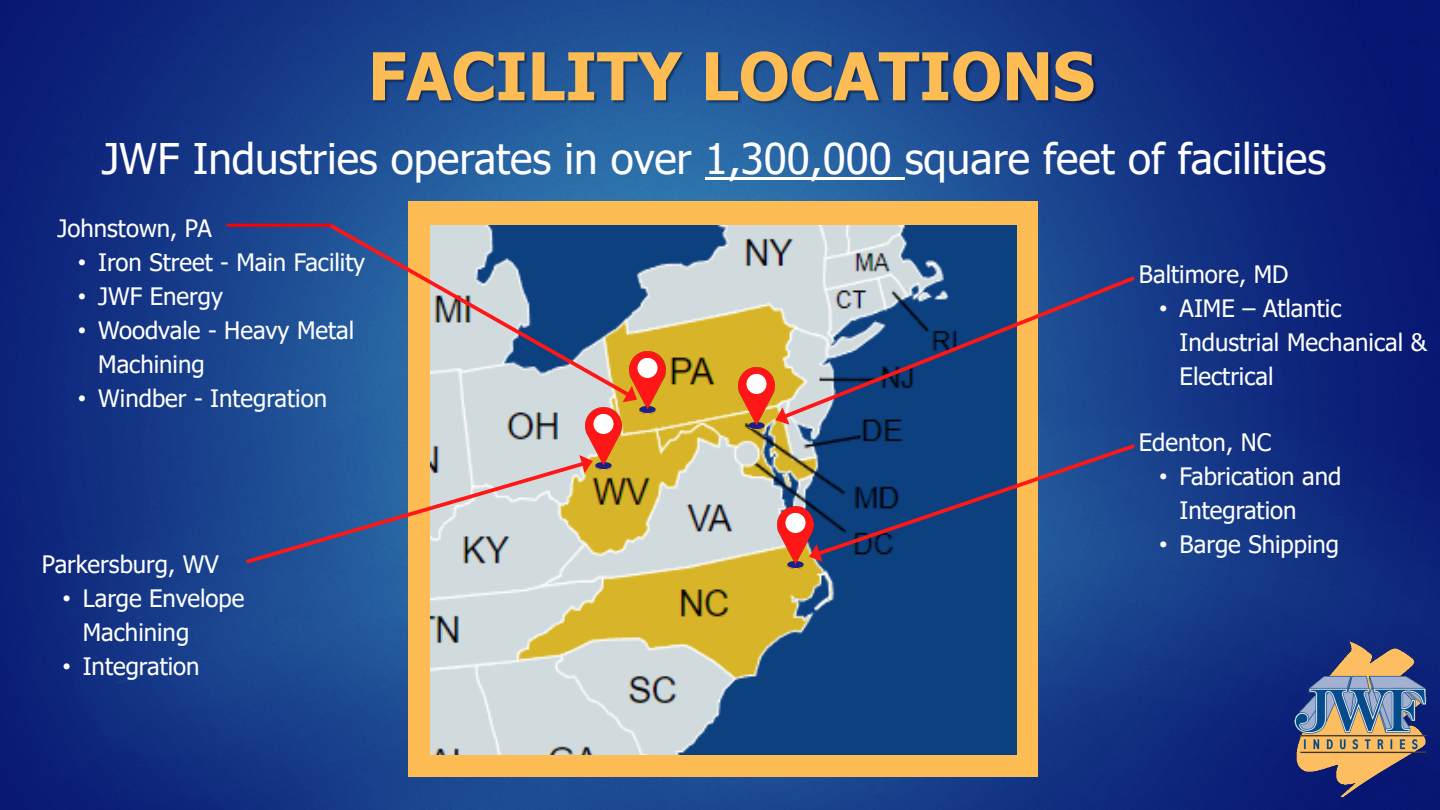
<style>
.page{position:relative;width:1440px;height:810px;background:#fff}
.page>*{position:absolute;margin:0;border:0;box-sizing:border-box;transform-origin:0 0}
.t1{font:700 66px "Tahoma";color:#febd54}
.t2{font:42.2px "Tahoma";color:#fff}
.t3{font:24px/34px "Tahoma";color:#fff}
.s1{font-family:"Arial"}
</style>
<div class="page">
<img style="left:0;top:0;width:1440px;height:810px">
<img style="left:328px;top:14px;width:811px;height:144px">
<div style="left:408px;top:201px;width:630px;height:576px;background:#febd54"></div>
<img style="left:430px;top:225px;width:586px;height:529px">
<svg style="left:325px;top:220px;width:309px;height:180px;background:#71869c"></svg>
<svg style="left:623px;top:386px;width:6px;height:16px"></svg>
<svg style="left:243px;top:455px;width:350px;height:111px;background:#8493a7"></svg>
<svg style="left:779px;top:274px;width:359px;height:148px;background:#51698f"></svg>
<svg style="left:776px;top:407px;width:13px;height:18px"></svg>
<svg style="left:809px;top:442px;width:329px;height:120px;background:#284a7d"></svg>
<img style="left:629px;top:351px;width:37px;height:62px">
<img style="left:585px;top:408px;width:37px;height:62px">
<img style="left:738px;top:368px;width:37px;height:62px">
<img style="left:777px;top:507px;width:37px;height:62px">
<hr style="left:705px;top:178px;width:200px;height:2px;background:#fff">
<hr style="left:228px;top:224px;width:102px;height:3px;background:#f00">
<img style="left:1280px;top:631px;width:160px;height:176px">
<p class="t1" style="left:368px;top:30px;width:728px">FACILITY LOCATIONS</p>
<p class="t2" style="left:102px;top:131px;width:1226px">JWF Industries operates in over 1,300,000 square feet of facilities</p>
<p class="t3" style="left:57px;top:212px;width:156px">Johnstown, PA</p>
<p class="t3" style="left:78px;top:246px;width:289px"><span class="s1">•</span> Iron Street - Main Facility</p>
<p class="t3" style="left:78px;top:280px;width:147px"><span class="s1">•</span> JWF Energy</p>
<p class="t3" style="left:98px;top:314px;width:258px;text-indent:-20px"><span class="s1">•</span> Woodvale - Heavy Metal<br>Machining</p>
<p class="t3" style="left:78px;top:382px;width:251px"><span class="s1">•</span> Windber - Integration</p>
<p class="t3" style="left:42px;top:548px;width:178px">Parkersburg, WV</p>
<p class="t3" style="left:83px;top:582px;width:163px;text-indent:-20px"><span class="s1">•</span> Large Envelope<br>Machining</p>
<p class="t3" style="left:62px;top:650px;width:139px"><span class="s1">•</span> Integration</p>
<p class="t3" style="left:1139px;top:259px;width:151px">Baltimore, MD</p>
<p class="t3" style="left:1180px;top:293px;width:249px;text-indent:-20px"><span class="s1">•</span> AIME – Atlantic<br>Industrial Mechanical &amp;<br>Electrical</p>
<p class="t3" style="left:1139px;top:427px;width:134px">Edenton, NC</p>
<p class="t3" style="left:1180px;top:461px;width:163px;text-indent:-20px"><span class="s1">•</span> Fabrication and<br>Integration</p>
<p class="t3" style="left:1159px;top:529px;width:181px"><span class="s1">•</span> Barge Shipping</p>
</div>
